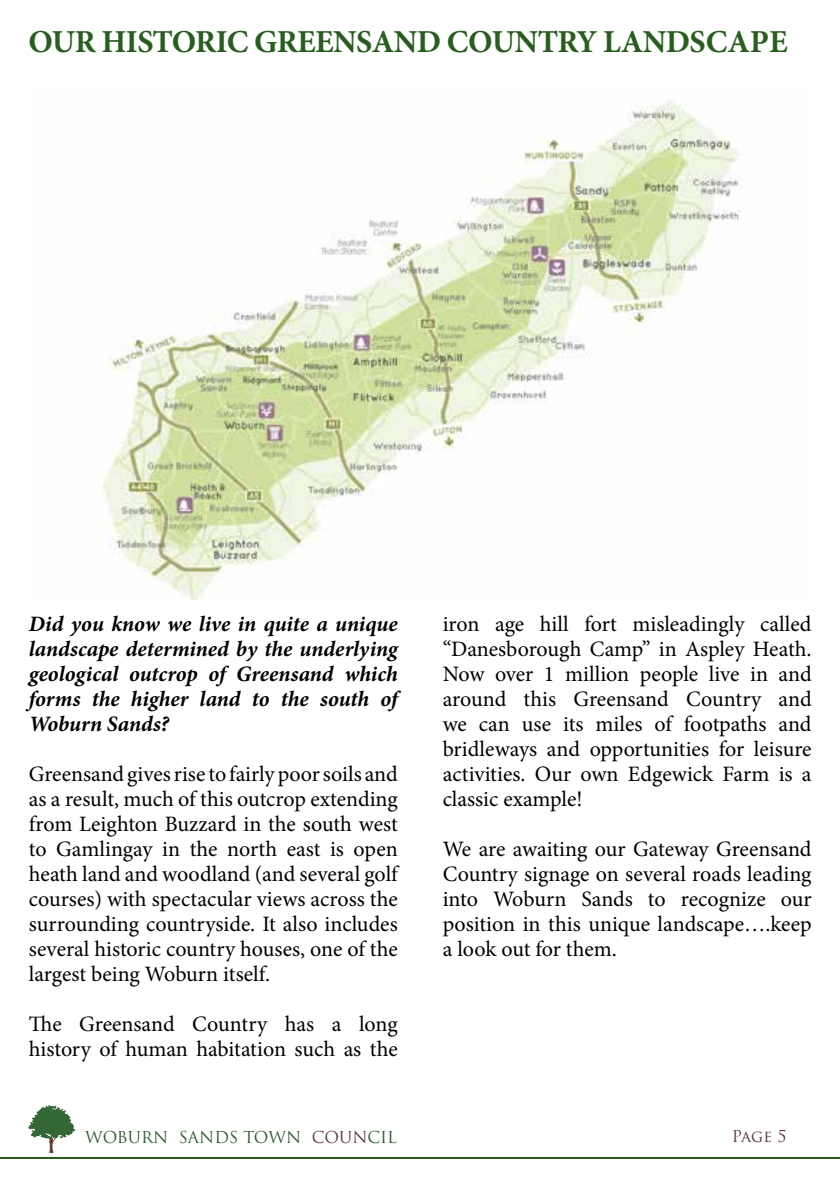
<style>
.page{position:relative;width:840px;height:1191px;background:#fff}
.page>*{position:absolute;margin:0;border:0;box-sizing:border-box;transform-origin:0 0}
.t1{font:700 32px "Minion Pro";letter-spacing:-.02em;color:#275e1e}
.t2{font:22px/25px "Minion Pro";letter-spacing:-.005em;color:#000;text-align:justify}
.t3{font:italic 700 22px/25px "Minion Pro";letter-spacing:-.005em;color:#000;text-align:justify}
.t4{font:16px "Trajan Pro";color:#2c5a2e}
.t5{font:16px "Trajan Pro";color:#5d353f}
.s1{color:#5d353f}
.s2{font-family:"Times New Roman";font-weight:700;color:#fff}
</style>
<div class="page">
<svg style="left:28px;top:1105px;width:47px;height:48px"></svg>
<hr style="left:0;top:1157px;width:839px;height:2px;background:#275e1e">
<img style="left:102px;top:101px;width:639px;height:499px">
<h1 class="t1" style="left:28px;top:19px;width:760px">OUR HISTORIC GREENSAND COUNTRY LANDSCAPE</h1>
<p class="t3" style="left:29px;top:611px;width:370px">Did you know we live in quite a unique landscape determined by the underlying geological outcrop of Greensand which forms the higher land to the south of Woburn Sands?</p>
<p class="t2" style="left:29px;top:762px;width:370px">Greensand gives rise to fairly poor soils and as a result, much of this outcrop extending from Leighton Buzzard in the south west to Gamlingay in the north east is open heath land and woodland (and several golf courses) with spectacular views across the surrounding countryside. It also includes several historic country houses, one of the largest being Woburn itself.</p>
<p class="t2" style="left:29px;top:1012px;width:370px">The Greensand Country has a long history of human habitation such as the</p>
<p class="t2" style="left:442px;top:612px;width:370px">iron age hill fort misleadingly called “Danesborough Camp” in Aspley Heath.<br>Now over 1 million people live in and around this Greensand Country and we can use its miles of footpaths and bridleways and opportunities for leisure activities. Our own Edgewick Farm is a classic example!</p>
<p class="t2" style="left:442px;top:837px;width:370px">We are awaiting our Gateway Greensand Country signage on several roads leading into Woburn Sands to recognize our position in this unique landscape….keep a look out for them.</p>
<p class="t4" style="left:85px;top:1127px;width:313px">WOBURN SANDS TOWN <span class="s1">COUN</span>CIL</p>
<p class="t5" style="left:731px;top:1126px;width:64px">Page 5<span class="s2">2</span></p>
</div>
